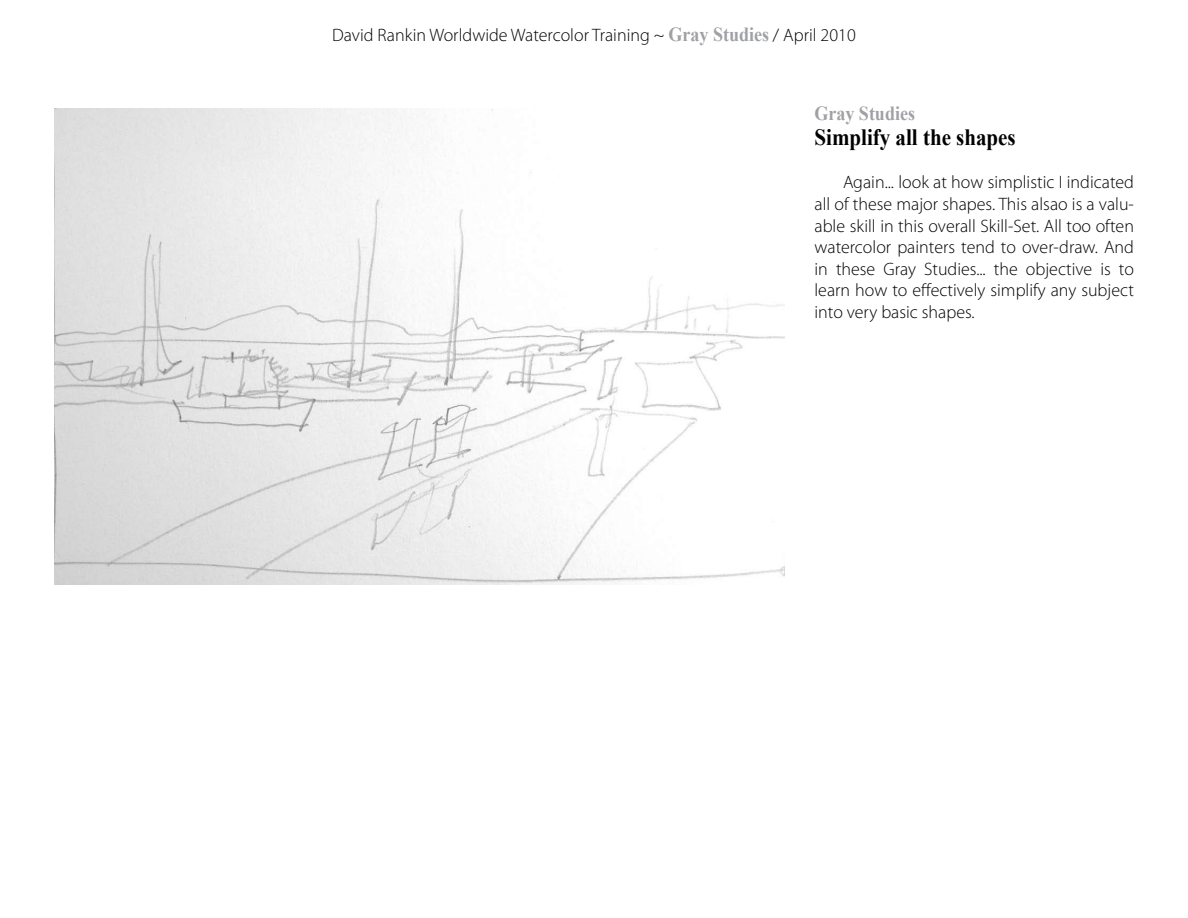
<style>
.page{position:relative;width:1188px;height:918px;background:#fff}
.page>*{position:absolute;margin:0;border:0;box-sizing:border-box;transform-origin:0 0}
.t1{font:700 23.25px "Times New Roman";color:#000;scale:.9 1}
.t2{font:700 19.95px "Times New Roman";color:#9fa1a4;scale:.9 1}
.t3{font:300 18px/21.6px "Myriad Pro";color:#000;text-align:justify}
.s1{font-family:"Times New Roman";font-weight:700;font-size:19.95px;color:#9fa1a4}
</style>
<div class="page">
<img style="left:54px;top:108px;width:731px;height:476px">
<p class="t3" style="left:332px;top:24px;width:525px">David Rankin Worldwide Watercolor Training ~ <span class="s1">Gray Studies</span> / April 2010</p>
<p class="t2" style="left:814px;top:102px;width:113px">Gray Studies</p>
<p class="t1" style="left:814px;top:124px;width:225px">Simplify all the shapes</p>
<p class="t3" style="left:814px;top:171px;width:321px;text-indent:28px">Again... look at how simplistic I indicated all of these major shapes. This alsao is a valu&shy;able skill in this overall Skill-Set. All too often watercolor painters tend to over-draw. And in these Gray Studies... the objective is to learn how to effectively simplify any subject into very basic shapes.</p>
</div>
